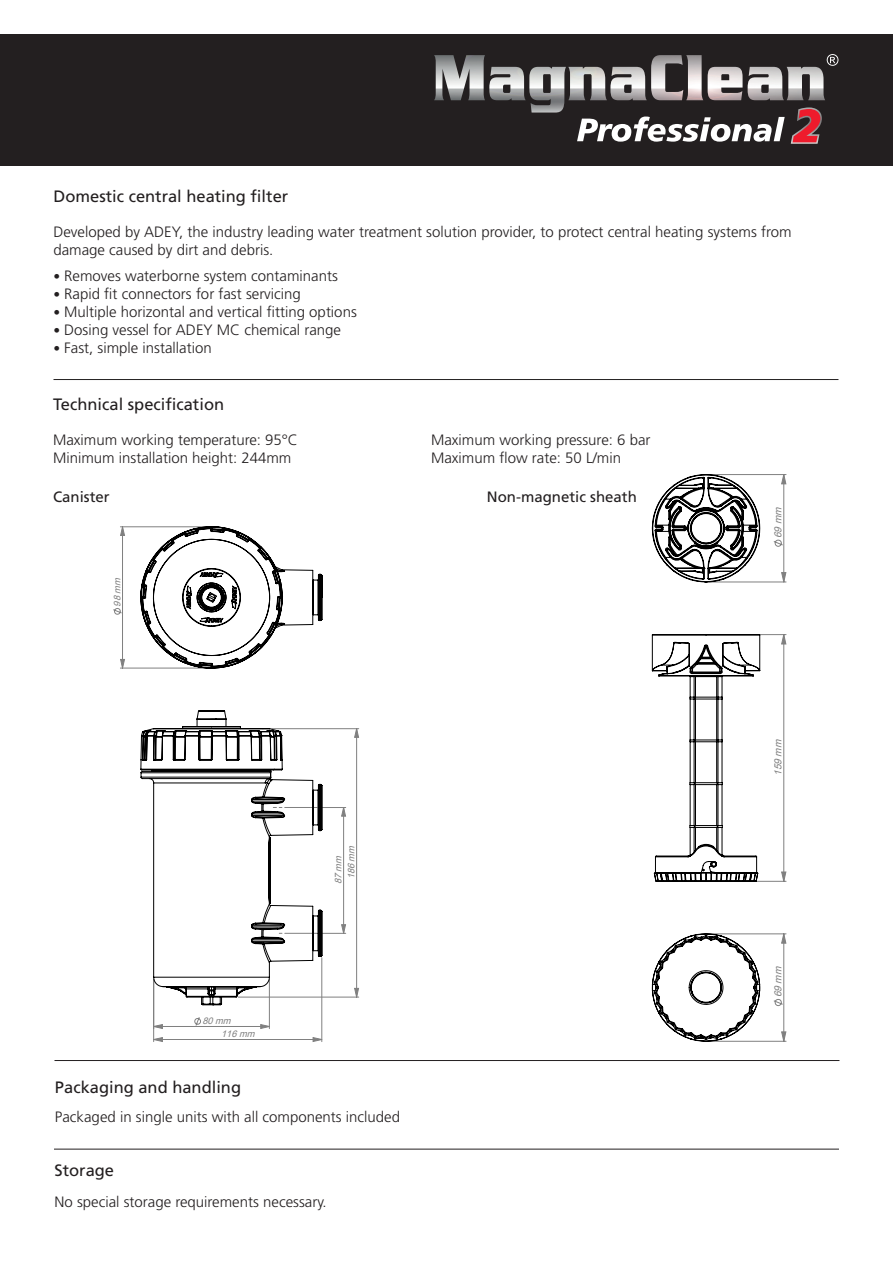
<style>
.page{position:relative;width:893px;height:1263px;background:#fff}
.page>*{position:absolute;margin:0;border:0;box-sizing:border-box;transform-origin:0 0}
.t1{font:16.5px "Frutiger LT Std";color:#231f20}
.t2{font:300 15px/18px "Frutiger LT Std";color:#231f20}
.t3{font:15px "Frutiger LT Std";color:#231f20}
.t4{font:italic 9.9px "Arial";color:#808080}
.t5{font:italic 9.15px/13px "Arial";color:#808080}
.s1{font-size:13.5px}
</style>
<div class="page">
<hr style="left:54px;top:379px;width:784px;height:1px;background:#231f20">
<svg style="left:113px;top:608px;width:7px;height:7px"></svg>
<hr style="left:269px;top:979px;width:1px;height:49px;background:#808080">
<hr style="left:153px;top:979px;width:1px;height:63px;background:#808080">
<hr style="left:322px;top:958px;width:1px;height:84px;background:#808080">
<hr style="left:238px;top:997px;width:121px;height:1px;background:#808080">
<hr style="left:120px;top:526px;width:89px;height:1px;background:#808080">
<hr style="left:120px;top:668px;width:89px;height:1px;background:#808080">
<svg style="left:153px;top:1017px;width:169px;height:25px"></svg>
<svg style="left:121px;top:527px;width:238px;height:470px"></svg>
<svg style="left:140px;top:710px;width:183px;height:295px"></svg>
<svg style="left:140px;top:526px;width:183px;height:143px"></svg>
<hr style="left:708px;top:933px;width:78px;height:1px;background:#808080">
<hr style="left:708px;top:1041px;width:78px;height:1px;background:#808080">
<svg style="left:773px;top:933px;width:13px;height:109px"></svg>
<svg style="left:652px;top:933px;width:108px;height:109px"></svg>
<svg style="left:651px;top:474px;width:135px;height:408px"></svg>
<div style="left:0;top:35px;width:893px;height:131px;background:#231f20"></div>
<svg style="left:827px;top:54px;width:11px;height:12px"></svg>
<svg style="left:577px;top:117px;width:208px;height:25px"></svg>
<img style="left:434px;top:55px;width:391px;height:58px">
<img style="left:791px;top:107px;width:31px;height:37px">
<hr style="left:54px;top:1060px;width:785px;height:1px;background:#231f20">
<hr style="left:54px;top:1149px;width:785px;height:1px;background:#231f20">
<p class="t1" style="left:54px;top:186px;width:236px">Domestic central heating filter</p>
<p class="t2" style="left:53px;top:223px;width:740px">Developed by ADEY, the industry leading water treatment solution provider, to protect central heating systems from damage caused by dirt and debris.</p>
<p class="t2" style="left:53px;top:267px;width:286px"><span class="s1">•</span> Removes waterborne system contaminants</p>
<p class="t2" style="left:53px;top:285px;width:249px"><span class="s1">•</span> Rapid fit connectors for fast servicing</p>
<p class="t2" style="left:53px;top:303px;width:305px"><span class="s1">•</span> Multiple horizontal and vertical fitting options</p>
<p class="t2" style="left:53px;top:321px;width:289px"><span class="s1">•</span> Dosing vessel for ADEY MC chemical range</p>
<p class="t2" style="left:53px;top:339px;width:160px"><span class="s1">•</span> Fast, simple installation</p>
<p class="t1" style="left:53px;top:394px;width:173px">Technical specification</p>
<p class="t2" style="left:53px;top:431px;width:246px">Maximum working temperature: 95°C</p>
<p class="t2" style="left:431px;top:431px;width:221px">Maximum working pressure: 6 bar</p>
<p class="t2" style="left:53px;top:449px;width:240px">Minimum installation height: 244mm</p>
<p class="t2" style="left:431px;top:449px;width:192px">Maximum flow rate: 50 L/min</p>
<p class="t3" style="left:53px;top:488px;width:58px">Canister</p>
<p class="t3" style="left:487px;top:488px;width:152px">Non-magnetic sheath</p>
<p class="t5" style="left:111px;top:606px;width:33px;rotate:-90deg">98mm</p>
<p class="t5" style="left:221px;top:1015px;width:38px;text-indent:-19px">80mm<br>116mm</p>
<p class="t5" style="left:345px;top:879px;width:38px;rotate:-90deg">186mm</p>
<p class="t5" style="left:332px;top:884px;width:33px;rotate:-90deg">87mm</p>
<p class="t1" style="left:55px;top:1078px;width:188px">Packaging and handling</p>
<p class="t2" style="left:55px;top:1108px;width:347px">Packaged in single units with all components included</p>
<p class="t1" style="left:54px;top:1161px;width:61px">Storage</p>
<p class="t2" style="left:54px;top:1193px;width:274px">No special storage requirements necessary.</p>
<p class="t4" style="left:772px;top:538px;width:35px;rotate:-90deg">69mm</p>
<p class="t4" style="left:772px;top:776px;width:41px;rotate:-90deg">159mm</p>
<p class="t4" style="left:772px;top:997px;width:35px;rotate:-90deg">69mm</p>
</div>
